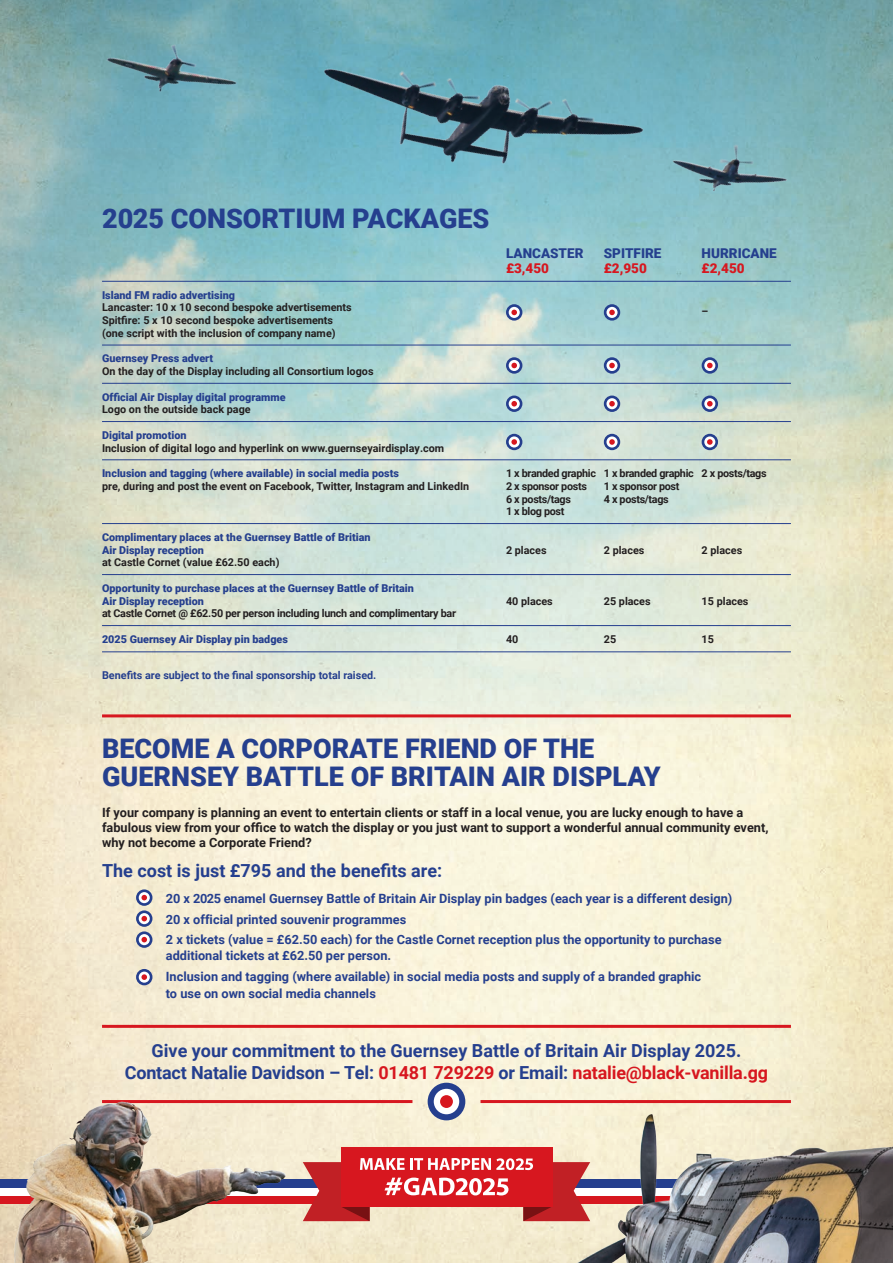
<style>
.page{position:relative;width:893px;height:1263px;background:#fff}
.page>*{position:absolute;margin:0;border:0;box-sizing:border-box;transform-origin:0 0}
.t1{font:900 27px/28.5px "Roboto";color:#253f8e}
.t2{font:700 18px "Roboto";color:#253f8e}
.t3{font:900 13.5px "Roboto";color:#253f8e}
.t4{font:900 13.5px "Roboto";color:#d7171f}
.t5{font:700 12.75px/16.5px "Roboto";color:#253f8e}
.t6{font:700 12.75px/15.3px "Roboto";color:#231f20}
.t7{font:700 10.8px "Roboto";color:#231f20}
.t8{font:900 10.8px/12.8px "Roboto";color:#253f8e}
.t9{font:700 10.8px "Roboto";letter-spacing:-.03em;color:#231f20}
.t10{font:700 10.8px "Roboto";letter-spacing:-.025em;color:#231f20}
.t11{font:700 10.8px "Roboto";color:#253f8e}
.s1{color:#d7171f}
</style>
<div class="page">
<img style="left:0;top:0;width:893px;height:1263px">
<img style="left:102px;top:39px;width:689px;height:154px">
<svg style="left:136px;top:889px;width:16px;height:17px"></svg>
<svg style="left:139px;top:892px;width:11px;height:11px"></svg>
<svg style="left:141px;top:895px;width:6px;height:5px"></svg>
<svg style="left:136px;top:910px;width:16px;height:17px"></svg>
<svg style="left:139px;top:913px;width:11px;height:11px"></svg>
<svg style="left:141px;top:916px;width:6px;height:5px"></svg>
<svg style="left:136px;top:931px;width:16px;height:17px"></svg>
<svg style="left:139px;top:934px;width:11px;height:11px"></svg>
<svg style="left:141px;top:937px;width:6px;height:5px"></svg>
<svg style="left:136px;top:969px;width:16px;height:16px"></svg>
<svg style="left:139px;top:971px;width:11px;height:12px"></svg>
<svg style="left:141px;top:974px;width:6px;height:6px"></svg>
<hr style="left:102px;top:714px;width:689px;height:3px;background:#d7171f">
<hr style="left:102px;top:1025px;width:689px;height:3px;background:#d7171f">
<hr style="left:102px;top:1100px;width:310px;height:3px;background:#d7171f">
<hr style="left:480px;top:1100px;width:311px;height:3px;background:#d7171f">
<div style="left:428px;top:1083px;width:37px;height:37px;background:#253f8e;border-radius:50%"></div>
<div style="left:434px;top:1089px;width:25px;height:25px;background:#fff;border-radius:50%"></div>
<div style="left:440px;top:1095px;width:13px;height:13px;background:#d7171f;border-radius:50%"></div>
<hr style="left:102px;top:281px;width:689px;height:1px;background:#253f8e">
<hr style="left:102px;top:345px;width:689px;height:1px;background:#253f8e">
<hr style="left:102px;top:383px;width:689px;height:1px;background:#253f8e">
<hr style="left:102px;top:421px;width:689px;height:1px;background:#253f8e">
<hr style="left:102px;top:459px;width:689px;height:1px;background:#253f8e">
<hr style="left:102px;top:523px;width:689px;height:1px;background:#253f8e">
<hr style="left:102px;top:574px;width:689px;height:1px;background:#253f8e">
<hr style="left:102px;top:625px;width:689px;height:1px;background:#253f8e">
<hr style="left:102px;top:651px;width:689px;height:1px;background:#253f8e">
<svg style="left:506px;top:304px;width:16px;height:17px"></svg>
<svg style="left:509px;top:307px;width:11px;height:11px"></svg>
<svg style="left:511px;top:310px;width:6px;height:5px"></svg>
<svg style="left:604px;top:304px;width:16px;height:17px"></svg>
<svg style="left:606px;top:307px;width:12px;height:11px"></svg>
<svg style="left:609px;top:310px;width:6px;height:5px"></svg>
<svg style="left:506px;top:357px;width:16px;height:17px"></svg>
<svg style="left:509px;top:360px;width:11px;height:11px"></svg>
<svg style="left:511px;top:363px;width:6px;height:5px"></svg>
<svg style="left:604px;top:357px;width:16px;height:17px"></svg>
<svg style="left:606px;top:360px;width:12px;height:11px"></svg>
<svg style="left:609px;top:363px;width:6px;height:5px"></svg>
<svg style="left:702px;top:357px;width:16px;height:17px"></svg>
<svg style="left:704px;top:360px;width:11px;height:11px"></svg>
<svg style="left:707px;top:363px;width:6px;height:5px"></svg>
<svg style="left:506px;top:395px;width:16px;height:17px"></svg>
<div style="left:509px;top:398px;width:11px;height:11px;background:#fff;border-radius:50%"></div>
<svg style="left:511px;top:401px;width:6px;height:5px"></svg>
<svg style="left:604px;top:395px;width:16px;height:17px"></svg>
<svg style="left:606px;top:398px;width:12px;height:11px"></svg>
<svg style="left:609px;top:401px;width:6px;height:5px"></svg>
<svg style="left:702px;top:395px;width:16px;height:17px"></svg>
<svg style="left:704px;top:398px;width:11px;height:11px"></svg>
<svg style="left:707px;top:401px;width:6px;height:5px"></svg>
<svg style="left:506px;top:434px;width:16px;height:16px"></svg>
<div style="left:509px;top:436px;width:11px;height:11px;background:#fff;border-radius:50%"></div>
<svg style="left:511px;top:439px;width:6px;height:6px"></svg>
<svg style="left:604px;top:434px;width:16px;height:16px"></svg>
<svg style="left:606px;top:436px;width:12px;height:11px"></svg>
<svg style="left:609px;top:439px;width:6px;height:6px"></svg>
<svg style="left:702px;top:434px;width:16px;height:16px"></svg>
<div style="left:704px;top:436px;width:11px;height:11px;background:#fff;border-radius:50%"></div>
<svg style="left:707px;top:439px;width:6px;height:6px"></svg>
<div style="left:0;top:1195px;width:893px;height:8px;background:#d7171f"></div>
<div style="left:0;top:1187px;width:893px;height:8px;background:#fff"></div>
<div style="left:0;top:1179px;width:893px;height:8px;background:#253f8e"></div>
<img style="left:13px;top:1042px;width:277px;height:221px">
<img style="left:552px;top:1110px;width:341px;height:153px">
<div style="left:341px;top:1147px;width:211px;height:60px;background:#d7171f"></div>
<svg style="left:303px;top:1158px;width:287px;height:63px"></svg>
<p class="t1" style="left:102px;top:203px;width:389px">2025 CONSORTIUM PACKAGES</p>
<p class="t8" style="left:102px;top:288px;width:134px">Island FM radio advertising</p>
<p class="t7" style="left:102px;top:300px;width:251px">Lancaster: 10 x 10 second bespoke advertisements</p>
<p class="t7" style="left:102px;top:313px;width:233px">Spitfire: 5 x 10 second bespoke advertisements</p>
<p class="t3" style="left:506px;top:244px;width:79px">LANCASTER</p>
<p class="t3" style="left:604px;top:244px;width:59px">SPITFIRE</p>
<p class="t3" style="left:702px;top:244px;width:77px">HURRICANE</p>
<p class="t4" style="left:506px;top:259px;width:45px">£3,450</p>
<p class="t4" style="left:604px;top:259px;width:45px">£2,950</p>
<p class="t4" style="left:702px;top:259px;width:45px">£2,450</p>
<p class="t7" style="left:702px;top:304px;width:8px">–</p>
<p class="t7" style="left:102px;top:325px;width:235px">(one script with the inclusion of company name)</p>
<p class="t8" style="left:102px;top:352px;width:113px">Guernsey Press advert</p>
<p class="t7" style="left:102px;top:364px;width:273px">On the day of the Display including all Consortium logos</p>
<p class="t8" style="left:102px;top:390px;width:185px">Official Air Display digital programme</p>
<p class="t7" style="left:102px;top:402px;width:150px">Logo on the outside back page</p>
<p class="t8" style="left:102px;top:428px;width:86px">Digital promotion</p>
<p class="t7" style="left:102px;top:440px;width:344px">Inclusion of digital logo and hyperlink on www.guernseyairdisplay.com</p>
<p class="t8" style="left:102px;top:467px;width:298px">Inclusion and tagging (where available) in social media posts</p>
<p class="t9" style="left:506px;top:466px;width:262px">1 x branded graphic 1 x branded graphic 2 x posts/tags</p>
<p class="t7" style="left:102px;top:478px;width:369px">pre, during and post the event on Facebook, Twitter, Instagram and LinkedIn</p>
<p class="t9" style="left:506px;top:478px;width:82px">2 x sponsor posts</p>
<p class="t9" style="left:604px;top:478px;width:77px">1 x sponsor post</p>
<p class="t9" style="left:506px;top:491px;width:66px">6 x posts/tags</p>
<p class="t9" style="left:604px;top:491px;width:66px">4 x posts/tags</p>
<p class="t9" style="left:506px;top:504px;width:60px">1 x blog post</p>
<p class="t8" style="left:102px;top:530px;width:270px">Complimentary places at the Guernsey Battle of Britian<br>Air Display reception</p>
<p class="t7" style="left:506px;top:542px;width:42px">2 places</p>
<p class="t7" style="left:604px;top:542px;width:42px">2 places</p>
<p class="t7" style="left:702px;top:542px;width:42px">2 places</p>
<p class="t7" style="left:102px;top:555px;width:179px">at Castle Cornet (value £62.50 each)</p>
<p class="t8" style="left:102px;top:581px;width:313px">Opportunity to purchase places at the Guernsey Battle of Britain<br>Air Display reception</p>
<p class="t7" style="left:506px;top:593px;width:48px">40 places</p>
<p class="t7" style="left:604px;top:593px;width:48px">25 places</p>
<p class="t7" style="left:702px;top:593px;width:48px">15 places</p>
<p class="t10" style="left:102px;top:606px;width:356px">at Castle Cornet @ £62.50 per person including lunch and complimentary bar</p>
<p class="t8" style="left:102px;top:632px;width:187px">2025 Guernsey Air Display pin badges</p>
<p class="t7" style="left:506px;top:631px;width:14px">40</p>
<p class="t7" style="left:604px;top:631px;width:14px">25</p>
<p class="t7" style="left:702px;top:631px;width:14px">15</p>
<p class="t11" style="left:102px;top:667px;width:276px">Benefits are subject to the final sponsorship total raised.</p>
<p class="t1" style="left:102px;top:733px;width:560px">BECOME A CORPORATE FRIEND OF THE<br>GUERNSEY BATTLE OF BRITAIN AIR DISPLAY</p>
<p class="t6" style="left:102px;top:804px;width:668px">If your company is planning an event to entertain clients or staff in a local venue, you are lucky enough to have a fabulous view from your office to watch the display or you just want to support a wonderful annual community event, why not become a Corporate Friend?</p>
<p class="t2" style="left:102px;top:858px;width:342px">The cost is just £795 and the benefits are:</p>
<p class="t5" style="left:166px;top:887px;width:568px;line-height:21px">20 x 2025 enamel Guernsey Battle of Britain Air Display pin badges (each year is a different design)<br>20 x official printed souvenir programmes</p>
<p class="t5" style="left:166px;top:930px;width:557px">2 x tickets (value = £62.50 each) for the Castle Cornet reception plus the opportunity to purchase additional tickets at £62.50 per person.</p>
<p class="t5" style="left:166px;top:968px;width:537px">Inclusion and tagging (where available) in social media posts and supply of a branded graphic to use on own social media channels</p>
<p class="t2" style="left:152px;top:1038px;width:591px">Give your commitment to the Guernsey Battle of Britain Air Display 2025.</p>
<p class="t2" style="left:125px;top:1060px;width:645px">Contact Natalie Davidson – Tel: <span class="s1">01481 729229</span> or Email: <span class="s1">natalie@black-vanilla.gg</span></p>
</div>
